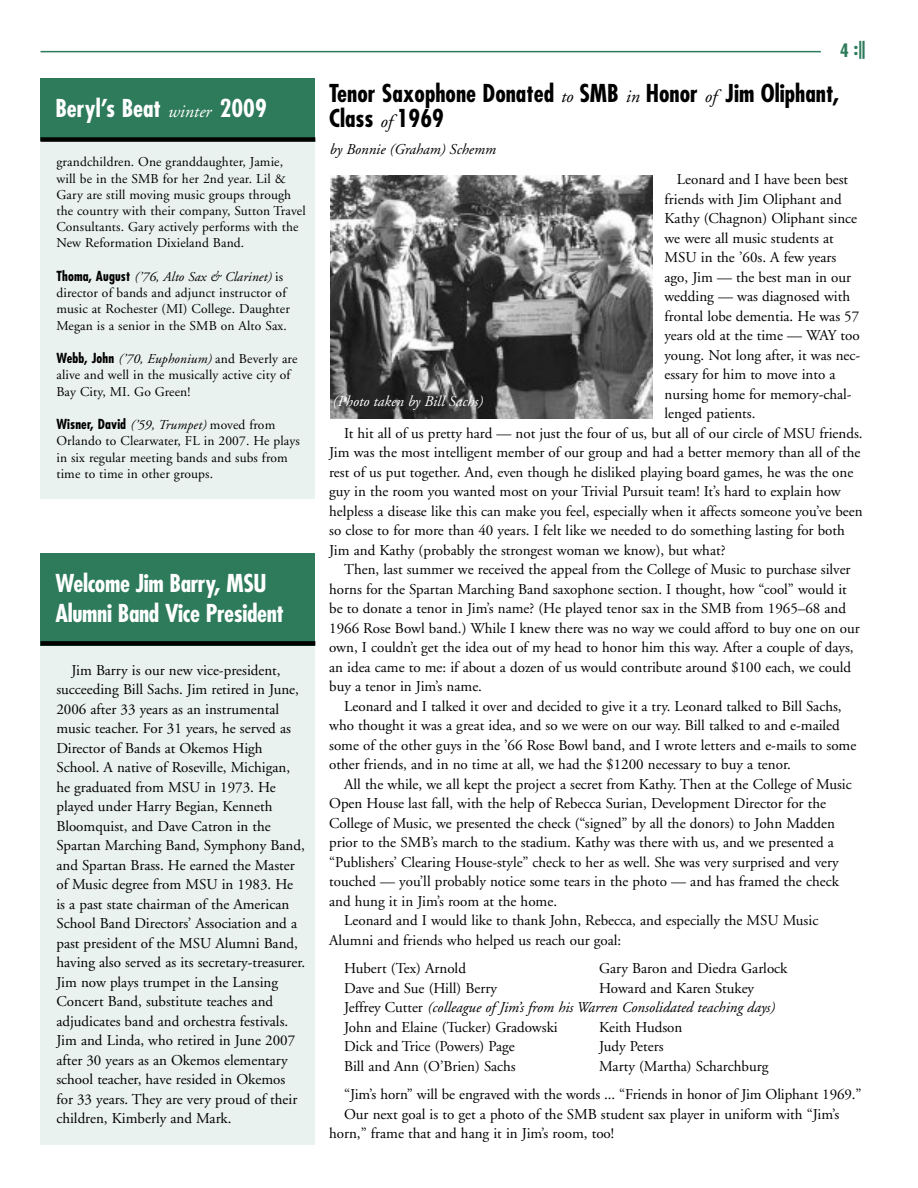
<style>
.page{position:relative;width:918px;height:1188px;background:#fff}
.page>*{position:absolute;margin:0;border:0;box-sizing:border-box;transform-origin:0 0}
.t1{font:700 condensed 24px/30px "Futura";letter-spacing:-.015em;color:#fff}
.t2{font:700 condensed 24px/25.3px "Futura";color:#000}
.t3{font:700 condensed 18px "Futura";color:#2e7b5c}
.t4{font:15px/19.5px "Adobe Garamond";color:#000}
.t5{font:italic 15px "Adobe Garamond";color:#fff}
.t6{font:italic 15px "Adobe Garamond";color:#000}
.t7{font:13.5px/16.2px "Adobe Garamond";letter-spacing:.01em;color:#000}
.s1{font-family:"Adobe Garamond";font-weight:400;font-style:italic;font-stretch:normal;font-size:18px}
.s2{font-family:"Futura";font-weight:700;font-stretch:condensed}
.s3{font-style:italic}
.s4{font-family:"Futura Std";font-weight:800;font-stretch:normal}
</style>
<div class="page">
<div style="left:40px;top:92px;width:275px;height:406px;background:#eaf2ef"></div>
<hr style="left:40px;top:51px;width:781px;height:1px;background:#2e7b5c">
<div style="left:40px;top:78px;width:275px;height:63px;background:#2e7b5c"></div>
<div style="left:40px;top:137px;width:275px;height:5px;background:#000"></div>
<div style="left:40px;top:567px;width:275px;height:578px;background:#eaf2ef"></div>
<div style="left:40px;top:553px;width:275px;height:92px;background:#2e7b5c"></div>
<div style="left:40px;top:641px;width:275px;height:5px;background:#000"></div>
<img style="left:330px;top:176px;width:322px;height:243px">
<h1 class="t1" style="left:56px;top:95px;width:213px">Beryl’s Beat <span class="s1">winter</span> 2009</h1>
<p class="t7" style="left:56px;top:155px;width:251px">grandchildren. One granddaughter, Jamie, will be in the SMB for her 2nd year. Lil &amp; Gary are still moving music groups through the country with their company, Sutton Travel Consultants. Gary actively performs with the New Reformation Dixieland Band.</p>
<p class="t7" style="left:56px;top:270px;width:235px"><span class="s2">Thoma, August</span> <span class="s3">(’76, Alto Sax &amp; Clarinet)</span> is director of bands and adjunct instructor of music at Rochester (MI) College. Daughter Megan is a senior in the SMB on Alto Sax.</p>
<p class="t7" style="left:56px;top:352px;width:243px"><span class="s2">Webb, John</span> <span class="s3">(’70, Euphonium)</span> and Beverly are alive and well in the musically active city of<br>Bay City, MI. Go Green!</p>
<p class="t7" style="left:56px;top:418px;width:245px"><span class="s2">Wisner, David</span> <span class="s3">(’59, Trumpet)</span> moved from Orlando to Clearwater, FL in 2007. He plays in six regular meeting bands and subs from time to time in other groups.</p>
<h1 class="t1" style="left:55px;top:570px;width:230px">Welcome Jim Barry, MSU<br>Alumni Band Vice President</h1>
<p class="t4" style="left:56px;top:661px;width:250px;text-indent:15px">Jim Barry is our new vice-president, succeeding Bill Sachs. Jim retired in June, 2006 after 33 years as an instrumental music teacher. For 31 years, he served as Director of Bands at Okemos High School. A native of Roseville, Michigan, he graduated from MSU in 1973. He played under Harry Begian, Kenneth Bloomquist, and Dave Catron in the Spartan Marching Band, Symphony Band, and Spartan Brass. He earned the Master of Music degree from MSU in 1983. He is a past state chairman of the American School Band Directors’ Association and a past president of the MSU Alumni Band, having also served as its secretary-treasurer.<br>Jim now plays trumpet in the Lansing Concert Band, substitute teaches and adjudicates band and orchestra festivals.<br>Jim and Linda, who retired in June 2007 after 30 years as an Okemos elementary school teacher, have resided in Okemos for 33 years. They are very proud of their children, Kimberly and Mark.</p>
<p class="t3" style="left:840px;top:42px;width:30px">4 :<span class="s4">|</span></p>
<h1 class="t2" style="left:329px;top:82px;width:512px">Tenor Saxophone Donated <span class="s1">to</span> SMB <span class="s1">in</span> Honor <span class="s1">of</span> Jim Oliphant,<br>Class <span class="s1">of</span> 1969</h1>
<p class="t6" style="left:329px;top:143px;width:168px">by Bonnie (Graham) Schemm</p>
<p class="t4" style="left:677px;top:171px;width:173px">Leonard and I have been best</p>
<p class="t4" style="left:664px;top:191px;width:179px">friends with Jim Oliphant and</p>
<p class="t4" style="left:664px;top:210px;width:194px">Kathy (Chagnon) Oliphant since</p>
<p class="t4" style="left:664px;top:230px;width:171px">we were all music students at</p>
<p class="t4" style="left:664px;top:249px;width:173px">MSU in the ’60s. A few years</p>
<p class="t4" style="left:664px;top:269px;width:188px">ago, Jim — the best man in our</p>
<p class="t4" style="left:664px;top:288px;width:187px">wedding — was diagnosed with</p>
<p class="t4" style="left:664px;top:308px;width:196px">frontal lobe dementia. He was 57</p>
<p class="t4" style="left:664px;top:327px;width:197px">years old at the time — WAY too</p>
<p class="t4" style="left:665px;top:347px;width:197px">young. Not long after, it was nec-</p>
<p class="t4" style="left:664px;top:366px;width:172px">essary for him to move into a</p>
<p class="t4" style="left:664px;top:386px;width:189px">nursing home for memory-chal-</p>
<p class="t4" style="left:665px;top:405px;width:93px">lenged patients.</p>
<p class="t4" style="left:344px;top:425px;width:520px">It hit all of us pretty hard — not just the four of us, but all of our circle of MSU friends.</p>
<p class="t4" style="left:329px;top:444px;width:533px">Jim was the most intelligent member of our group and had a better memory than all of the</p>
<p class="t4" style="left:329px;top:464px;width:526px">rest of us put together. And, even though he disliked playing board games, he was the one</p>
<p class="t4" style="left:329px;top:483px;width:513px">guy in the room you wanted most on your Trivial Pursuit team! It’s hard to explain how</p>
<p class="t4" style="left:329px;top:503px;width:535px">helpless a disease like this can make you feel, especially when it affects someone you’ve been</p>
<p class="t4" style="left:329px;top:522px;width:517px">so close to for more than 40 years. I felt like we needed to do something lasting for both</p>
<p class="t4" style="left:329px;top:542px;width:398px">Jim and Kathy (probably the strongest woman we know), but what?</p>
<p class="t4" style="left:344px;top:561px;width:508px">Then, last summer we received the appeal from the College of Music to purchase silver</p>
<p class="t4" style="left:329px;top:581px;width:519px">horns for the Spartan Marching Band saxophone section. I thought, how “cool” would it</p>
<p class="t4" style="left:329px;top:600px;width:518px">be to donate a tenor in Jim’s name? (He played tenor sax in the SMB from 1965–68 and</p>
<p class="t4" style="left:329px;top:620px;width:532px">1966 Rose Bowl band.) While I knew there was no way we could afford to buy one on our</p>
<p class="t4" style="left:329px;top:639px;width:526px">own, I couldn’t get the idea out of my head to honor him this way. After a couple of days,</p>
<p class="t4" style="left:329px;top:659px;width:524px">an idea came to me: if about a dozen of us would contribute around $100 each, we could</p>
<p class="t4" style="left:329px;top:678px;width:154px">buy a tenor in Jim’s name.</p>
<p class="t4" style="left:344px;top:698px;width:499px">Leonard and I talked it over and decided to give it a try. Leonard talked to Bill Sachs,</p>
<p class="t4" style="left:329px;top:717px;width:512px">who thought it was a great idea, and so we were on our way. Bill talked to and e-mailed</p>
<p class="t4" style="left:329px;top:737px;width:529px">some of the other guys in the ’66 Rose Bowl band, and I wrote letters and e-mails to some</p>
<p class="t4" style="left:329px;top:756px;width:463px">other friends, and in no time at all, we had the $1200 necessary to buy a tenor.</p>
<p class="t4" style="left:344px;top:776px;width:509px">All the while, we all kept the project a secret from Kathy. Then at the College of Music</p>
<p class="t4" style="left:329px;top:795px;width:498px">Open House last fall, with the help of Rebecca Surian, Development Director for the</p>
<p class="t4" style="left:329px;top:815px;width:507px">College of Music, we presented the check (“signed” by all the donors) to John Madden</p>
<p class="t4" style="left:329px;top:834px;width:506px">prior to the SMB’s march to the stadium. Kathy was there with us, and we presented a</p>
<p class="t4" style="left:329px;top:854px;width:511px">“Publishers’ Clearing House-style” check to her as well. She was very surprised and very</p>
<p class="t4" style="left:329px;top:873px;width:511px">touched — you’ll probably notice some tears in the photo — and has framed the check</p>
<p class="t4" style="left:329px;top:893px;width:229px">and hung it in Jim’s room at the home.</p>
<p class="t4" style="left:344px;top:912px;width:476px">Leonard and I would like to thank John, Rebecca, and especially the MSU Music</p>
<p class="t4" style="left:329px;top:932px;width:294px">Alumni and friends who helped us reach our goal:</p>
<p class="t4" style="left:344px;top:960px;width:123px">Hubert (Tex) Arnold</p>
<p class="t4" style="left:599px;top:960px;width:190px">Gary Baron and Diedra Garlock</p>
<p class="t4" style="left:344px;top:980px;width:155px">Dave and Sue (Hill) Berry</p>
<p class="t5" style="left:332px;top:395px;width:152px">(Photo taken by Bill Sachs)</p>
<p class="t4" style="left:344px;top:980px;width:432px;text-indent:255px">Howard and Karen Stukey<br>Jeffrey Cutter <span class="s3">(colleague of Jim’s from his Warren Consolidated teaching days)<br></span>John and Elaine (Tucker) Gradowski</p>
<p class="t4" style="left:599px;top:1019px;width:85px">Keith Hudson</p>
<p class="t4" style="left:344px;top:1038px;width:172px">Dick and Trice (Powers) Page</p>
<p class="t4" style="left:599px;top:1038px;width:66px">Judy Peters</p>
<p class="t4" style="left:344px;top:1058px;width:173px">Bill and Ann (O’Brien) Sachs</p>
<p class="t4" style="left:344px;top:1053px;width:519px;line-height:28.5px;text-indent:255px">Marty (Martha) Scharchburg<br>“Jim’s horn” will be engraved with the words ... “Friends in honor of Jim Oliphant 1969.”</p>
<p class="t4" style="left:329px;top:1106px;width:512px;text-indent:15px">Our next goal is to get a photo of the SMB student sax player in uniform with “Jim’s horn,” frame that and hang it in Jim’s room, too!</p>
</div>
